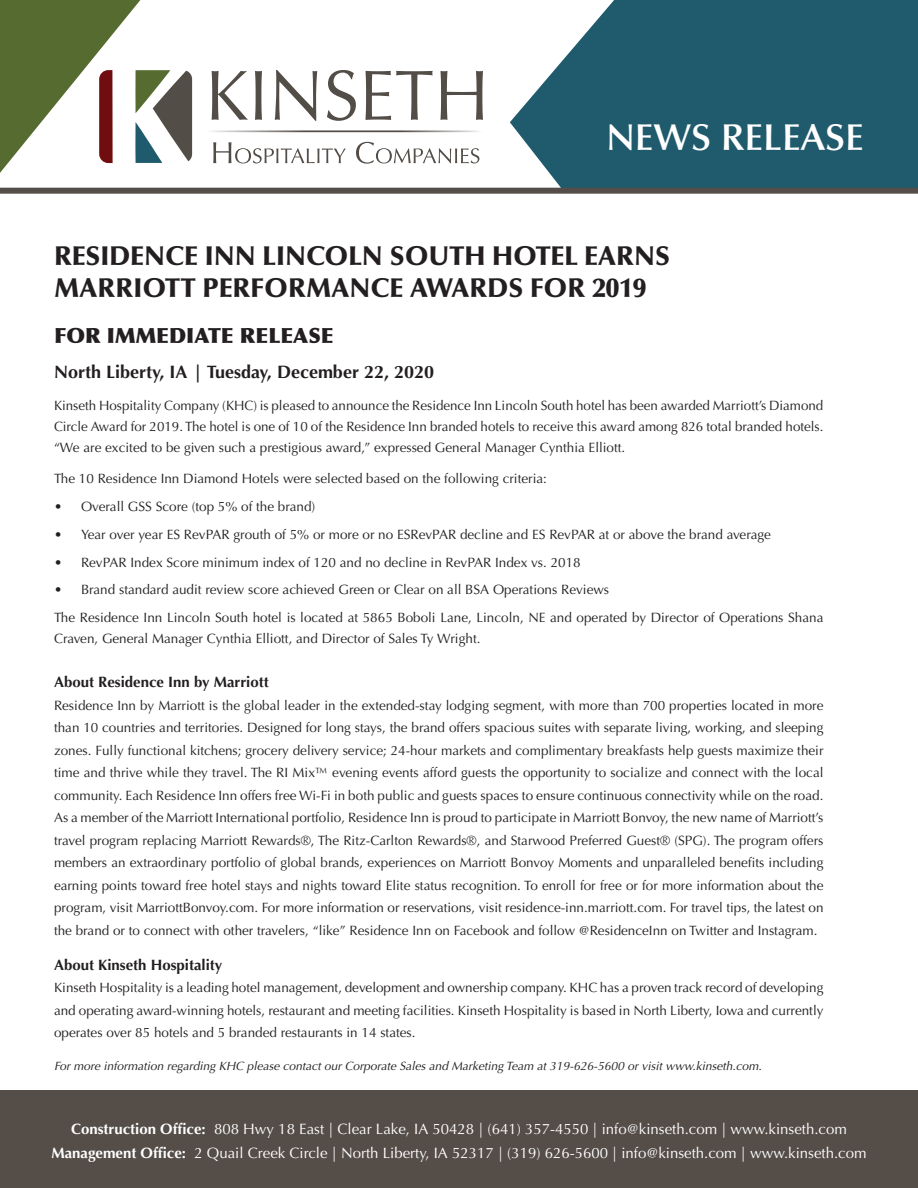
<style>
.page{position:relative;width:918px;height:1188px;background:#fff}
.page>*{position:absolute;margin:0;border:0;box-sizing:border-box;transform-origin:0 0}
.t1{font:600 37.5px "Optima";color:#fff}
.t2{font:900 27px/32.4px "Optima";color:#231f20}
.t3{font:900 21px "Optima";color:#231f20}
.t4{font:700 18px "Optima";color:#231f20}
.t5{font:15px/24px "Optima";color:#fff;text-align:center}
.t6{font:700 15px "Optima";color:#231f20}
.t7{font:13.5px/22.5px "Optima";color:#231f20;text-align:justify}
.t8{font:italic 12px "Optima";color:#231f20}
.s1{font-weight:700}
</style>
<div class="page">
<svg style="left:510px;top:0;width:408px;height:188px;background:#366c7c"></svg>
<div style="left:0;top:188px;width:918px;height:6px;background:#544d49"></div>
<svg style="left:213px;top:142px;width:266px;height:22px"></svg>
<svg style="left:212px;top:70px;width:271px;height:51px"></svg>
<svg style="left:211px;top:130px;width:269px;height:2px"></svg>
<svg style="left:0;top:0;width:192px;height:173px"></svg>
<div style="left:0;top:1090px;width:918px;height:98px;background:#544d48"></div>
<h1 class="t1" style="left:606px;top:115px;width:259px">NEWS RELEASE</h1>
<p class="t2" style="left:54px;top:240px;width:618px">RESIDENCE INN LINCOLN SOUTH HOTEL EARNS<br>MARRIOTT PERFORMANCE AWARDS FOR 2019</p>
<p class="t3" style="left:54px;top:323px;width:281px">FOR IMMEDIATE RELEASE</p>
<p class="t4" style="left:54px;top:361px;width:382px">North Liberty, IA | Tuesday, December 22, 2020</p>
<p class="t7" style="left:54px;top:395px;width:771px;line-height:21px">Kinseth Hospitality Company (KHC) is pleased to announce the Residence Inn Lincoln South hotel has been awarded Marriott’s Diamond Circle Award for 2019. The hotel is one of 10 of the Residence Inn branded hotels to receive this award among 826 total branded hotels. “We are excited to be given such a prestigious award,” expressed General Manager Cynthia Elliott.</p>
<p class="t7" style="left:54px;top:468px;width:494px">The 10 Residence Inn Diamond Hotels were selected based on the following criteria:</p>
<p class="t7" style="left:54px;top:495px;width:263px">• Overall GSS Score (top 5% of the brand)</p>
<p class="t7" style="left:54px;top:523px;width:718px">• Year over year ES RevPAR grouth of 5% or more or no ESRevPAR decline and ES RevPAR at or above the brand average</p>
<p class="t7" style="left:54px;top:551px;width:528px">• RevPAR Index Score minimum index of 120 and no decline in RevPAR Index vs. 2018</p>
<p class="t7" style="left:54px;top:579px;width:557px">• Brand standard audit review score achieved Green or Clear on all BSA Operations Reviews</p>
<p class="t7" style="left:54px;top:607px;width:771px;line-height:21px">The Residence Inn Lincoln South hotel is located at 5865 Boboli Lane, Lincoln, NE and operated by Director of Operations Shana<br>Craven, General Manager Cynthia Elliott, and Director of Sales Ty Wright.</p>
<p class="t6" style="left:54px;top:674px;width:216px">About Residence Inn by Marriott</p>
<p class="t7" style="left:54px;top:694px;width:771px">Residence Inn by Marriott is the global leader in the extended-stay lodging segment, with more than 700 properties located in more than 10 countries and territories. Designed for long stays, the brand offers spacious suites with separate living, working, and sleeping zones. Fully functional kitchens; grocery delivery service; 24-hour markets and complimentary breakfasts help guests maximize their time and thrive while they travel. The RI Mix™ evening events afford guests the opportunity to socialize and connect with the local community. Each Residence Inn offers free Wi-Fi in both public and guests spaces to ensure continuous connectivity while on the road.<br>As a member of the Marriott International portfolio, Residence Inn is proud to participate in Marriott Bonvoy, the new name of Marriott’s travel program replacing Marriott Rewards®, The Ritz-Carlton Rewards®, and Starwood Preferred Guest® (SPG). The program offers members an extraordinary portfolio of global brands, experiences on Marriott Bonvoy Moments and unparalleled benefits including earning points toward free hotel stays and nights toward Elite status recognition. To enroll for free or for more information about the program, visit MarriottBonvoy.com. For more information or reservations, visit residence-inn.marriott.com. For travel tips, the latest on the brand or to connect with other travelers, “like” Residence Inn on Facebook and follow @ResidenceInn on Twitter and Instagram.</p>
<p class="t6" style="left:54px;top:956px;width:170px">About Kinseth Hospitality</p>
<p class="t7" style="left:54px;top:977px;width:771px">Kinseth Hospitality is a leading hotel management, development and ownership company. KHC has a proven track record of developing and operating award-winning hotels, restaurant and meeting facilities. Kinseth Hospitality is based in North Liberty, Iowa and currently operates over 85 hotels and 5 branded restaurants in 14 states.</p>
<p class="t8" style="left:54px;top:1059px;width:709px">For more information regarding KHC please contact our Corporate Sales and Marketing Team at 319-626-5600 or visit www.kinseth.com.</p>
<p class="t5" style="left:51px;top:1117px;width:817px"><span class="s1">Construction Office:</span> 808 Hwy 18 East | Clear Lake, IA 50428 | (641) 357-4550 | info@kinseth.com | www.kinseth.com<br><span class="s1">Management Office:</span> 2 Quail Creek Circle | North Liberty, IA 52317 | (319) 626-5600 | info@kinseth.com | www.kinseth.com</p>
</div>
